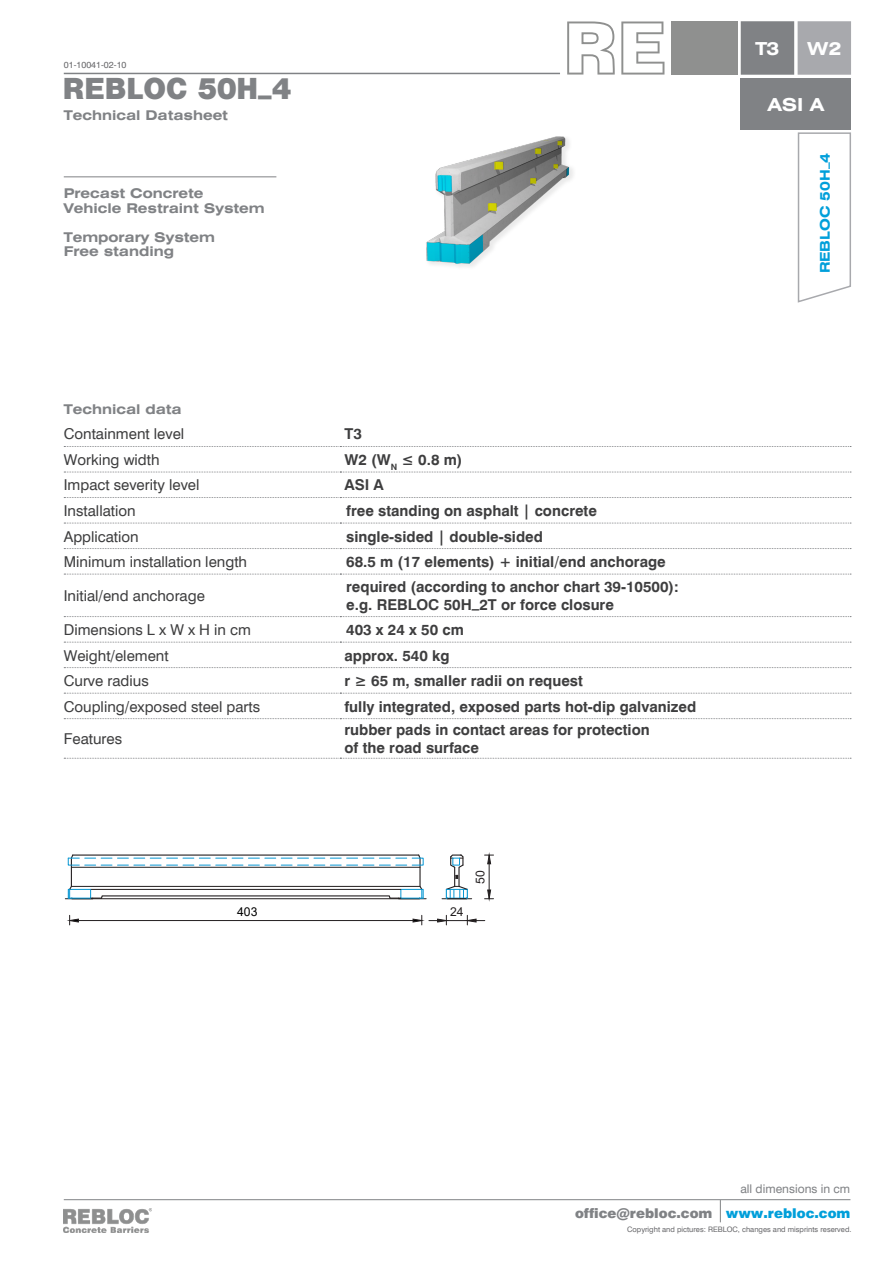
<style>
.page{position:relative;width:893px;height:1263px;background:#fff}
.page>*{position:absolute;margin:0;border:0;box-sizing:border-box;transform-origin:0 0}
.t1{font:27px "Swiss 721 BT Black No 2";color:#808285}
.t2{font:700 expanded 18px "Swiss 721 BT";color:#fff}
.t3{font:700 15px/18px "Swiss 721 BT";color:#3e3e3f}
.t4{font:15px "Swiss 721 BT";color:#3e3e3f}
.t5{font:700 expanded 13.5px "Swiss 721 BT";color:#808285}
.t6{font:900 13.5px "Swiss 721 BT";color:#808285}
.t7{font:700 expanded 13.5px "Swiss 721 BT";color:#009fda}
.t8{font:12.15px "Arial";color:#231f20}
.t9{font:12.15px "Arial";color:#000}
.t10{font:12px "Swiss 721 BT";color:#808285}
.t11{font:9px "Swiss 721 BT";color:#67676a}
.t12{font:7.5px "Swiss 721 BT";color:#67676a}
.s1{color:#009fda}
</style>
<div class="page">
<hr style="left:64px;top:1199px;width:786px;height:1px;background:#808285">
<svg style="left:720px;top:1200px;width:1px;height:22px"></svg>
<img style="left:64px;top:1208px;width:87px;height:24px">
<div style="left:734px;top:1178px;width:122px;height:22px;background:#fff"></div>
<svg style="left:797px;top:132px;width:54px;height:171px"></svg>
<svg style="left:64px;top:446px;width:787px;height:1px"></svg>
<svg style="left:64px;top:472px;width:787px;height:1px"></svg>
<svg style="left:64px;top:497px;width:787px;height:1px"></svg>
<svg style="left:64px;top:523px;width:787px;height:1px"></svg>
<svg style="left:64px;top:548px;width:787px;height:1px"></svg>
<svg style="left:64px;top:574px;width:787px;height:1px"></svg>
<svg style="left:64px;top:616px;width:787px;height:1px"></svg>
<svg style="left:64px;top:642px;width:787px;height:1px"></svg>
<svg style="left:64px;top:667px;width:787px;height:1px"></svg>
<svg style="left:64px;top:693px;width:787px;height:1px"></svg>
<svg style="left:64px;top:718px;width:787px;height:1px"></svg>
<svg style="left:64px;top:758px;width:787px;height:1px"></svg>
<img style="left:426px;top:136px;width:147px;height:131px">
<div style="left:741px;top:78px;width:110px;height:51px;background:#808285"></div>
<hr style="left:64px;top:73px;width:496px;height:1px;background:#808285">
<div style="left:671px;top:21px;width:66px;height:54px;background:#8f908f"></div>
<svg style="left:621px;top:21px;width:43px;height:54px"></svg>
<svg style="left:567px;top:21px;width:48px;height:54px"></svg>
<div style="left:741px;top:22px;width:52px;height:52px;background:#808285"></div>
<div style="left:741px;top:21px;width:53px;height:54px;border:2px solid #808285"></div>
<div style="left:798px;top:22px;width:52px;height:52px;background:#a8a9ad"></div>
<div style="left:798px;top:21px;width:53px;height:54px;border:2px solid #a8a9ad"></div>
<hr style="left:442px;top:898px;width:30px;height:1px;background:#231f20">
<hr style="left:65px;top:898px;width:361px;height:1px;background:#231f20">
<hr style="left:78px;top:920px;width:335px;height:1px;background:#231f20">
<svg style="left:412px;top:915px;width:10px;height:10px"></svg>
<svg style="left:69px;top:915px;width:10px;height:10px"></svg>
<svg style="left:429px;top:915px;width:56px;height:10px"></svg>
<svg style="left:485px;top:854px;width:8px;height:45px"></svg>
<svg style="left:67px;top:854px;width:357px;height:45px"></svg>
<svg style="left:445px;top:854px;width:24px;height:46px"></svg>
<hr style="left:64px;top:176px;width:212px;height:1px;background:#808285">
<p class="t11" style="left:64px;top:59px;width:64px">01-10041-02-10</p>
<p class="t1" style="left:63px;top:70px;width:230px">REBLOC 50H_4</p>
<p class="t5" style="left:64px;top:107px;width:166px">Technical Datasheet</p>
<p class="t5" style="left:64px;top:185px;width:141px">Precast Concrete</p>
<p class="t5" style="left:64px;top:200px;width:203px">Vehicle Restraint System</p>
<p class="t5" style="left:64px;top:229px;width:153px">Temporary System</p>
<p class="t5" style="left:64px;top:243px;width:112px">Free standing</p>
<p class="t5" style="left:64px;top:401px;width:119px">Technical data</p>
<p class="t4" style="left:64px;top:425px;width:122px">Containment level</p>
<p class="t3" style="left:344px;top:425px;width:19px">T3</p>
<p class="t4" style="left:64px;top:450px;width:97px">Working width</p>
<p class="t3" style="left:344px;top:450px;width:120px">W2 (W<sub>N</sub> ≤ 0.8 m)</p>
<p class="t4" style="left:64px;top:476px;width:137px">Impact severity level</p>
<p class="t3" style="left:344px;top:476px;width:41px">ASI A</p>
<p class="t4" style="left:64px;top:501px;width:73px">Installation</p>
<p class="t3" style="left:346px;top:501px;width:252px">free standing on asphalt | concrete</p>
<p class="t4" style="left:64px;top:527px;width:76px">Application</p>
<p class="t3" style="left:346px;top:527px;width:198px">single-sided | double-sided</p>
<p class="t4" style="left:64px;top:553px;width:185px">Minimum installation length</p>
<p class="t3" style="left:346px;top:553px;width:321px">68.5 m (17 elements) + initial/end anchorage</p>
<p class="t4" style="left:64px;top:587px;width:143px">Initial/end anchorage</p>
<p class="t3" style="left:346px;top:578px;width:334px">required (according to anchor chart 39-10500):</p>
<p class="t3" style="left:346px;top:596px;width:269px">e.g. REBLOC 50H_2T or force closure</p>
<p class="t4" style="left:64px;top:621px;width:189px">Dimensions L x W x H in cm</p>
<p class="t3" style="left:346px;top:621px;width:119px">403 x 24 x 50 cm</p>
<p class="t4" style="left:64px;top:646px;width:106px">Weight/element</p>
<p class="t3" style="left:344px;top:646px;width:107px">approx. 540 kg</p>
<p class="t4" style="left:64px;top:672px;width:87px">Curve radius</p>
<p class="t3" style="left:344px;top:672px;width:240px">r ≥ 65 m, smaller radii on request</p>
<p class="t4" style="left:64px;top:697px;width:198px">Coupling/exposed steel parts</p>
<p class="t3" style="left:344px;top:697px;width:353px">fully integrated, exposed parts hot-dip galvanized</p>
<p class="t4" style="left:64px;top:730px;width:60px">Features</p>
<p class="t3" style="left:344px;top:721px;width:307px">rubber pads in contact areas for protection of the road surface</p>
<p class="t9" style="left:237px;top:903px;width:22px">403</p>
<p class="t8" style="left:450px;top:903px;width:15px">24</p>
<p class="t8" style="left:472px;top:884px;width:15px;rotate:-90deg">50</p>
<p class="t2" style="left:755px;top:38px;width:26px">T3</p>
<p class="t2" style="left:807px;top:38px;width:35px">W2</p>
<p class="t2" style="left:768px;top:93px;width:58px">ASI A</p>
<p class="t7" style="left:817px;top:273px;width:122px;rotate:-90deg">REBLOC 50H_4</p>
<p class="t10" style="left:740px;top:1182px;width:111px">all dimensions in cm</p>
<p class="t6" style="left:575px;top:1205px;width:277px">office@rebloc.com <span class="s1">www.rebloc.com</span></p>
<p class="t12" style="left:627px;top:1225px;width:226px">Copyright and pictures: REBLOC, changes and misprints reserved.</p>
</div>
